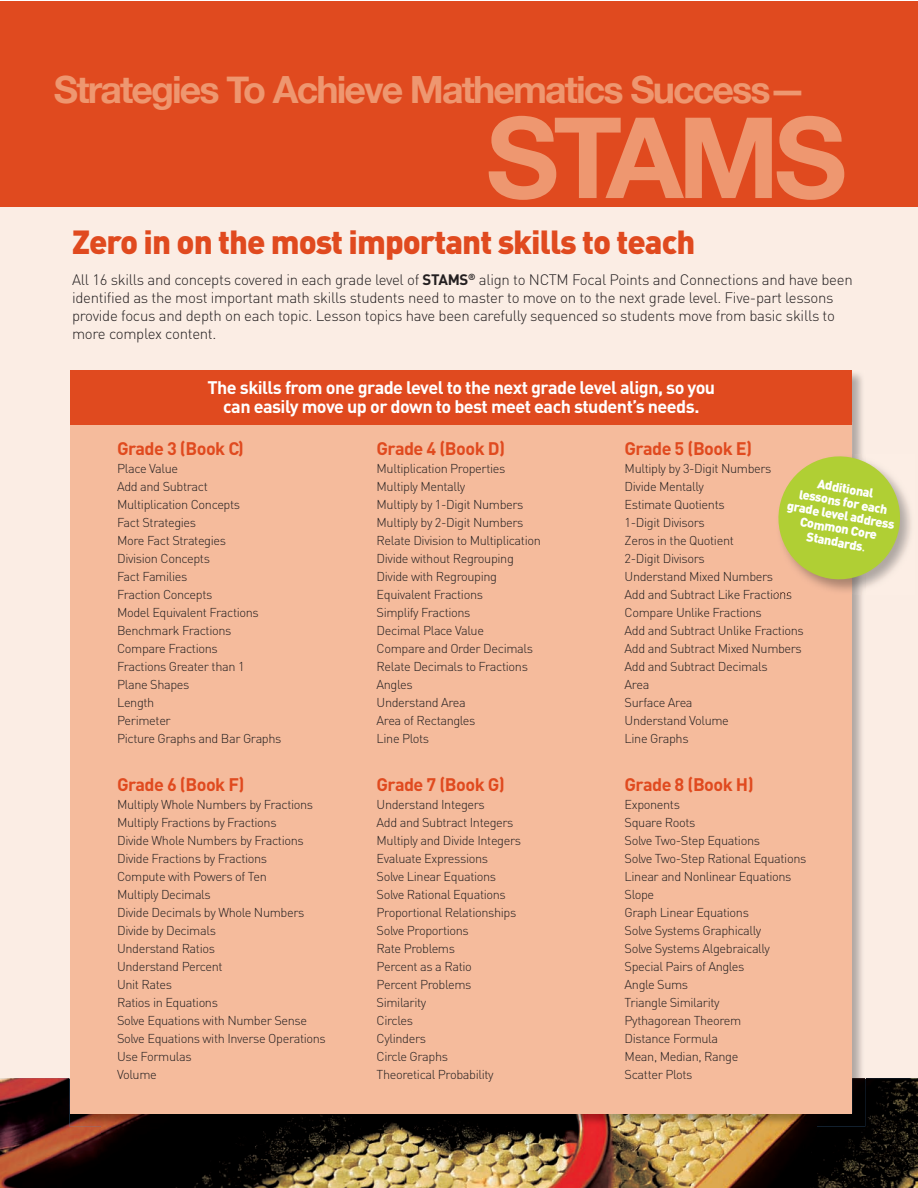
<style>
.page{position:relative;width:918px;height:1188px;background:#fff}
.page>*{position:absolute;margin:0;border:0;box-sizing:border-box;transform-origin:0 0}
.t1{font:700 112.5px "Helvetica Neue";letter-spacing:-.05em;color:#ee9770}
.t2{font:700 37.5px "Helvetica Neue";letter-spacing:-.05em;color:#ee9770}
.t3{font:900 33px "DINCE";letter-spacing:-.03em;color:#e04a1f}
.t4{font:700 18px/19.5px "DINCE";letter-spacing:-.03em;color:#fff;text-align:center}
.t5{font:700 18px "DINCE";letter-spacing:-.03em;color:#e04a1f}
.t6{font:300 15px/18px "DINCE";letter-spacing:-.02em;color:#231f20}
.t7{font:300 12.75px/18px "DINCE";letter-spacing:-.03em;color:#231f20}
.t8{font:900 12.75px/13.5px "DINCE";color:#fff;text-align:center}
.s1{font-weight:700}
.s2{font-weight:500}
</style>
<div class="page">
<div style="left:0;top:2px;width:918px;height:206px;background:#e04a1f"></div>
<div style="left:0;top:208px;width:918px;height:878px;background:#fbede4"></div>
<img style="left:0;top:1078px;width:101px;height:110px">
<img style="left:816px;top:1078px;width:102px;height:110px">
<img style="left:101px;top:1127px;width:715px;height:61px">
<img style="left:70px;top:370px;width:792px;height:100px">
<img style="left:70px;top:470px;width:1px;height:608px">
<img style="left:852px;top:594px;width:10px;height:484px">
<img style="left:70px;top:1078px;width:795px;height:49px">
<div style="left:71px;top:422px;width:781px;height:691px;background:#f5bb9c"></div>
<div style="left:71px;top:371px;width:781px;height:54px;background:#e04a1f"></div>
<img style="left:817px;top:498px;width:94px;height:96px">
<img style="left:776px;top:592px;width:15px;height:2px">
<svg style="left:778px;top:451px;width:127px;height:133px"></svg>
<h2 class="t2" style="left:54px;top:66px;width:754px">Strategies To Achieve Mathematics Success—</h2>
<h1 class="t1" style="left:486px;top:88px;width:363px">STAMS</h1>
<h3 class="t3" style="left:72px;top:220px;width:625px">Zero in on the most important skills to teach</h3>
<p class="t6" style="left:72px;top:271px;width:782px">All 16 skills and concepts covered in each grade level of <span class="s1">STAMS</span><sup>®</sup> align to NCTM Focal Points and Connections and have been identified as the most important math skills students need to master to move on to the next grade level. Five-part lessons provide focus and depth on each topic. Lesson topics have been carefully sequenced so students move from basic skills to more complex content.</p>
<h3 class="t4" style="left:207px;top:377px;width:509px">The skills from one grade level to the next grade level align, so you can easily move up or down to best meet each student’s needs.</h3>
<h3 class="t5" style="left:117px;top:436px;width:128px">Grade 3 (Book C)</h3>
<p class="t7" style="left:117px;top:459px;width:166px">Place Value<br>Add and Subtract<br>Multiplication Concepts<br>Fact Strategies<br>More Fact Strategies<br>Division Concepts<br>Fact Families<br>Fraction Concepts<br>Model Equivalent Fractions<br>Benchmark Fractions<br>Compare Fractions<br>Fractions Greater than 1<br>Plane Shapes<br>Length<br>Perimeter<br>Picture Graphs and Bar Graphs</p>
<h3 class="t5" style="left:117px;top:772px;width:129px">Grade 6 (Book F)</h3>
<p class="t7" style="left:117px;top:795px;width:210px">Multiply Whole Numbers by Fractions<br>Multiply Fractions by Fractions<br>Divide Whole Numbers by Fractions<br>Divide Fractions by Fractions<br>Compute with Powers of Ten<br>Multiply Decimals<br>Divide Decimals by Whole Numbers<br>Divide by Decimals<br>Understand Ratios<br>Understand Percent<br>Unit Rates<br>Ratios in Equations<br>Solve Equations with Number Sense<br>Solve Equations with Inverse Operations<br>Use Formulas<br>Volume</p>
<h3 class="t5" style="left:377px;top:436px;width:130px">Grade 4 (Book D)</h3>
<p class="t7" style="left:377px;top:459px;width:166px">Multiplication Properties<br>Multiply Mentally<br>Multiply by 1-Digit Numbers<br>Multiply by 2-Digit Numbers<br>Relate Division to Multiplication<br>Divide without Regrouping<br>Divide with Regrouping<br>Equivalent Fractions<br>Simplify Fractions<br>Decimal Place Value<br>Compare and Order Decimals<br>Relate Decimals to Fractions<br>Angles<br>Understand Area<br>Area of Rectangles<br>Line Plots</p>
<h3 class="t5" style="left:377px;top:772px;width:130px">Grade 7 (Book G)</h3>
<p class="t7" style="left:377px;top:795px;width:146px">Understand Integers<br>Add and Subtract Integers<br>Multiply and Divide Integers<br>Evaluate Expressions<br>Solve Linear Equations<br>Solve Rational Equations<br>Proportional Relationships<br>Solve Proportions<br>Rate Problems<br>Percent as a Ratio<br>Percent Problems<br>Similarity<br>Circles<br>Cylinders<br>Circle Graphs<br>Theoretical Probability</p>
<h3 class="t5" style="left:625px;top:436px;width:129px">Grade 5 (Book E)</h3>
<p class="t7" style="left:625px;top:459px;width:181px">Multiply by 3-Digit Numbers<br>Divide Mentally<br>Estimate Quotients<br>1-Digit Divisors<br>Zeros in the Quotient<br>2-Digit Divisors<br>Understand Mixed Numbers<br>Add and Subtract Like Fractions<br>Compare Unlike Fractions<br>Add and Subtract Unlike Fractions<br>Add and Subtract Mixed Numbers<br>Add and Subtract Decimals<br>Area<br>Surface Area<br>Understand Volume<br>Line Graphs</p>
<h3 class="t5" style="left:625px;top:772px;width:131px">Grade 8 (Book H)</h3>
<p class="t7" style="left:625px;top:795px;width:183px">Exponents<br>Square Roots<br>Solve Two-Step Equations<br>Solve Two-Step Rational Equations<br>Linear and Nonlinear Equations<br>Slope<br>Graph Linear Equations<br>Solve Systems Graphically<br>Solve Systems Algebraically<br>Special Pairs of Angles<br>Angle Sums<br>Triangle Similarity<br>Pythagorean Theorem<br>Distance Formula<br>Mean, Median, Range<br>Scatter Plots</p>
<p class="t8" style="left:793px;top:472px;width:111px;rotate:10deg">Additional<br>lessons for each grade level address<br>Common Core<br>Standards<span class="s2">.</span></p>
</div>
